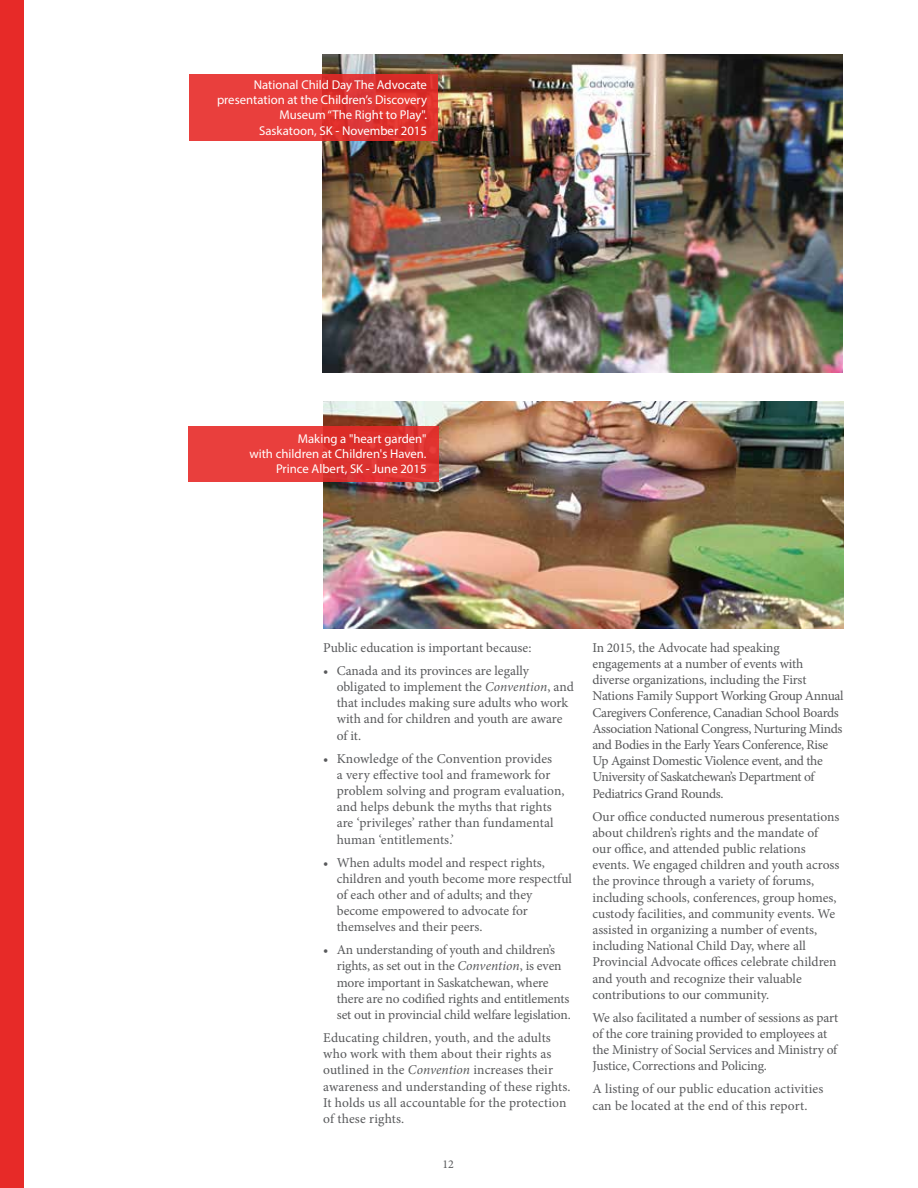
<style>
.page{position:relative;width:918px;height:1188px;background:#fff}
.page>*{position:absolute;margin:0;border:0;box-sizing:border-box;transform-origin:0 0}
.t1{font:13.5px/16.2px "Minion Pro";letter-spacing:-.005em;color:#58595b}
.t2{font:13.5px/16.2px "Minion Pro";letter-spacing:-.025em;color:#58595b}
.t3{font:12.75px/15.3px "Myriad Pro";color:#fff;text-align:right}
.t4{font:12px "Minion Pro";color:#58595b}
.s1{font-style:italic}
</style>
<div class="page">
<div style="left:0;top:0;width:24px;height:1188px;background:#e72a28"></div>
<img style="left:323px;top:54px;width:520px;height:319px">
<div style="left:189px;top:74px;width:249px;height:66px;background:linear-gradient(to right,#ed4342,#da2f2a)"></div>
<img style="left:324px;top:402px;width:520px;height:227px">
<div style="left:188px;top:426px;width:251px;height:56px;background:linear-gradient(to right,#ec4240,#dc302d)"></div>
<p class="t3" style="left:217px;top:77px;width:212px">National Child Day The Advocate presentation at the Children’s Discovery<br>Museum “The Right to Play".<br>Saskatoon, SK - November 2015</p>
<p class="t3" style="left:249px;top:430px;width:179px">Making a "heart garden"<br>with children at Children's Haven.<br>Prince Albert, SK - June 2015</p>
<p class="t1" style="left:323px;top:640px;width:210px">Public education is important because:</p>
<p class="t1" style="left:337px;top:662px;width:239px;text-indent:-14px">• Canada and its provinces are legally obligated to implement the <span class="s1">Convention</span>, and that includes making sure adults who work with and for children and youth are aware of it.</p>
<p class="t1" style="left:337px;top:750px;width:229px;text-indent:-14px">• Knowledge of the Convention provides<br>a very effective tool and framework for problem solving and program evaluation, and helps debunk the myths that rights are ‘privileges’ rather than fundamental human ‘entitlements.’</p>
<p class="t1" style="left:337px;top:854px;width:237px;text-indent:-14px">• When adults model and respect rights, children and youth become more respectful of each other and of adults; and they become empowered to advocate for themselves and their peers.</p>
<p class="t1" style="left:337px;top:942px;width:236px;text-indent:-14px">• An understanding of youth and children’s rights, as set out in the <span class="s1">Convention</span>, is even more important in Saskatchewan, where there are no codified rights and entitlements set out in provincial child welfare legislation.</p>
<p class="t1" style="left:323px;top:1030px;width:249px">Educating children, youth, and the adults who work with them about their rights as outlined in the <span class="s1">Convention</span> increases their awareness and understanding of these rights.<br>It holds us all accountable for the protection of these rights.</p>
<p class="t4" style="left:442px;top:1156px;width:13px">12</p>
<p class="t2" style="left:592px;top:640px;width:253px">In 2015, the Advocate had speaking engagements at a number of events with diverse organizations, including the First Nations Family Support Working Group Annual Caregivers Conference, Canadian School Boards Association National Congress, Nurturing Minds and Bodies in the Early Years Conference, Rise Up Against Domestic Violence event, and the University of Saskatchewan’s Department of Pediatrics Grand Rounds.</p>
<p class="t1" style="left:592px;top:808px;width:248px">Our office conducted numerous presentations about children’s rights and the mandate of our office, and attended public relations events. We engaged children and youth across the province through a variety of forums, including schools, conferences, group homes, custody facilities, and community events. We assisted in organizing a number of events, including National Child Day, where all Provincial Advocate offices celebrate children and youth and recognize their valuable contributions to our community.</p>
<p class="t1" style="left:592px;top:1009px;width:247px">We also facilitated a number of sessions as part of the core training provided to employees at the Ministry of Social Services and Ministry of Justice, Corrections and Policing.</p>
<p class="t1" style="left:592px;top:1081px;width:232px">A listing of our public education activities can be located at the end of this report.</p>
</div>
